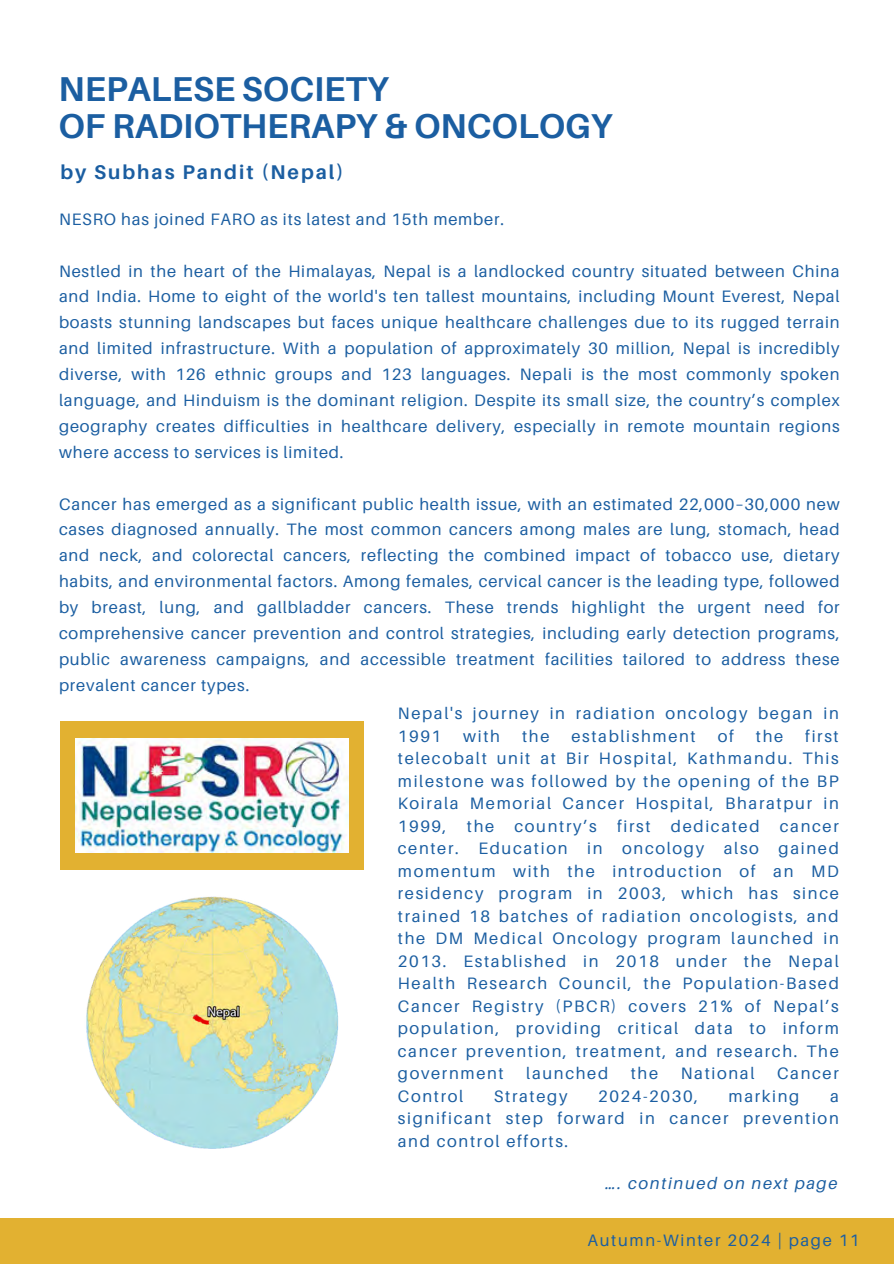
<style>
.page{position:relative;width:894px;height:1264px;background:#fff}
.page>*{position:absolute;margin:0;border:0;box-sizing:border-box;transform-origin:0 0}
.t1{font:700 34.5px/37.2px "Aileron";color:#1b5ea1}
.t2{font:700 19.8px "Aileron";letter-spacing:.1em;color:#1b5ea1}
.t3{font:16.5px/22.5px "Aileron";letter-spacing:.1em;color:#1b5ea1;text-align:justify}
.t4{font:16.5px "Aileron";letter-spacing:.05em;color:#1b5ea1}
.t5{font:italic 16.5px "Aileron";letter-spacing:.1em;color:#1b5ea1}
</style>
<div class="page">
<div style="left:0;top:1218px;width:893px;height:45px;background:#e2b131"></div>
<div style="left:60px;top:721px;width:303px;height:148px;background:#e2b131"></div>
<img style="left:86px;top:896px;width:253px;height:253px">
<img style="left:75px;top:738px;width:274px;height:114px">
<p class="t1" style="left:59px;top:70px;width:555px">NEPALESE SOCIETY<br>OF RADIOTHERAPY &amp; ONCOLOGY</p>
<p class="t2" style="left:60px;top:160px;width:285px">by Subhas Pandit (Nepal)</p>
<h1 class="t4" style="left:59px;top:209px;width:446px">NESRO has joined FARO as its latest and 15th member.</h1>
<h2 class="t3" style="left:59px;top:257px;width:782px;line-height:25.8px">Nestled in the heart of the Himalayas, Nepal is a landlocked country situated between China and India. Home to eight of the world's ten tallest mountains, including Mount Everest, Nepal boasts stunning landscapes but faces unique healthcare challenges due to its rugged terrain and limited infrastructure. With a population of approximately 30 million, Nepal is incredibly diverse, with 126 ethnic groups and 123 languages. Nepali is the most commonly spoken language, and Hinduism is the dominant religion. Despite its small size, the country’s complex geography creates difficulties in healthcare delivery, especially in remote mountain regions where access to services is limited.</h2>
<p class="t3" style="left:59px;top:490px;width:782px;line-height:25.8px">Cancer has emerged as a significant public health issue, with an estimated 22,000–30,000 new cases diagnosed annually. The most common cancers among males are lung, stomach, head and neck, and colorectal cancers, reflecting the combined impact of tobacco use, dietary habits, and environmental factors. Among females, cervical cancer is the leading type, followed by breast, lung, and gallbladder cancers. These trends highlight the urgent need for comprehensive cancer prevention and control strategies, including early detection programs, public awareness campaigns, and accessible treatment facilities tailored to address these prevalent cancer types.</p>
<p class="t3" style="left:398px;top:701px;width:442px">Nepal's journey in radiation oncology began in<br>1991</p>
<p class="t3" style="left:398px;top:724px;width:442px;text-indent:407px">first telecobalt unit at Bir Hospital, Kathmandu. This milestone was followed by the opening of the BP Koirala Memorial Cancer Hospital, Bharatpur in 1999, the country’s first dedicated cancer center. Education in oncology also gained momentum with the introduction of an MD residency program in 2003, which has since trained 18 batches of radiation oncologists, and the DM Medical Oncology program launched in 2013. Established in 2018 under the Nepal Health Research Council, the Population-Based Cancer Registry (PBCR) covers 21% of Nepal’s population, providing critical data to inform cancer prevention, treatment, and research. The government</p>
<p class="t3" style="left:463px;top:724px;width:38px">with</p>
<p class="t3" style="left:522px;top:724px;width:29px">the</p>
<p class="t3" style="left:571px;top:724px;width:126px">establishment</p>
<p class="t3" style="left:717px;top:724px;width:18px">of</p>
<p class="t3" style="left:755px;top:724px;width:29px">the</p>
<p class="t3" style="left:526px;top:1061px;width:83px">launched</p>
<p class="t3" style="left:630px;top:1061px;width:29px">the</p>
<p class="t3" style="left:680px;top:1061px;width:75px">National</p>
<p class="t3" style="left:776px;top:1061px;width:63px">Cancer</p>
<p class="t3" style="left:398px;top:1084px;width:67px">Control</p>
<p class="t3" style="left:493px;top:1084px;width:75px">Strategy</p>
<p class="t3" style="left:598px;top:1084px;width:101px">2024-2030,</p>
<p class="t3" style="left:728px;top:1084px;width:72px">marking</p>
<p class="t3" style="left:398px;top:1084px;width:442px;text-indent:432px">a significant step forward in cancer prevention and control efforts.</p>
<p class="t5" style="left:605px;top:1172px;width:233px">…. continued on next page</p>
<p class="t3" style="left:587px;top:1228px;width:273px">Autumn-Winter 2024 | page 11</p>
</div>
